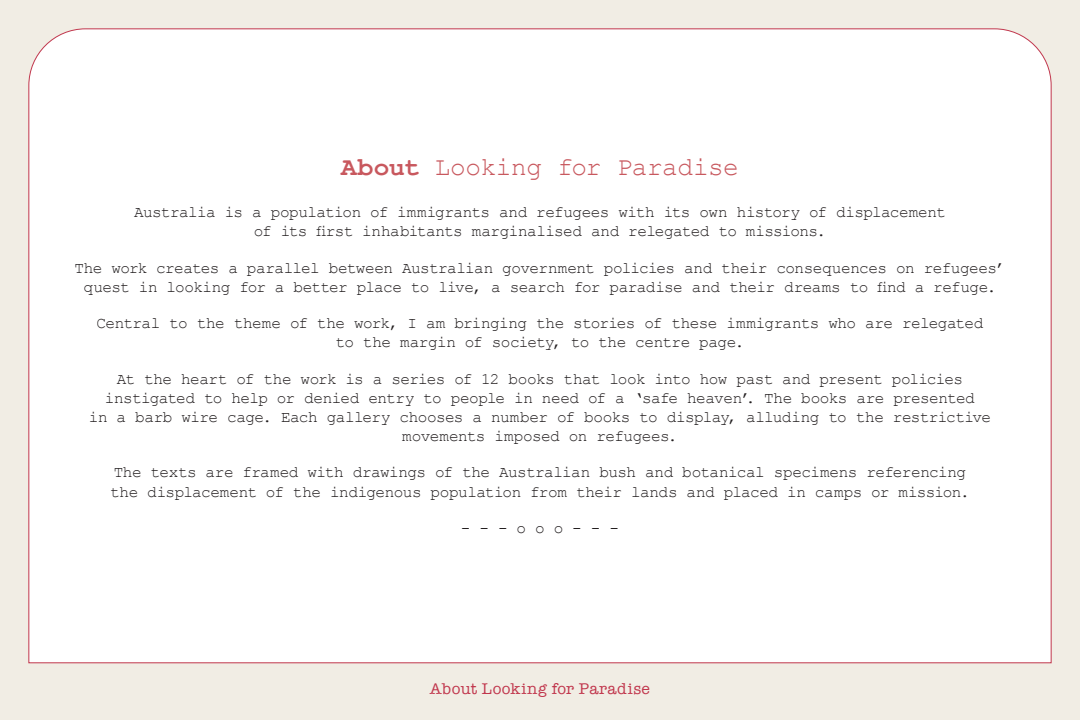
<style>
.page{position:relative;width:1080px;height:720px;background:#f1ede4}
.page>*{position:absolute;margin:0;border:0;box-sizing:border-box;transform-origin:0 0}
.t1{font:26px "Courier New";letter-spacing:-.02em;color:#c8585e}
.t2{font:16px/19.2px "Courier New";letter-spacing:-.03em;color:#231f20;text-align:center}
.t3{font:16px "American Typewriter";letter-spacing:.025em;color:#c1374d}
.s1{font-weight:700}
</style>
<div class="page">
<div style="left:28px;top:28px;width:1024px;height:635px;background:#fff"></div>
<p class="t1" style="left:341px;top:155px;width:399px"><span class="s1">About</span> Looking for Paradise</p>
<p class="t2" style="left:134px;top:204px;width:813px">Australia is a population of immigrants and refugees with its own history of displacement of its first inhabitants marginalised and relegated to missions.</p>
<p class="t2" style="left:74px;top:259px;width:932px">The work creates a parallel between Australian government policies and their consequences on refugees’ quest in looking for a better place to live, a search for paradise and their dreams to find a refuge.</p>
<p class="t2" style="left:96px;top:314px;width:888px">Central to the theme of the work, I am bringing the stories of these immigrants who are relegated to the margin of society, to the centre page.</p>
<p class="t2" style="left:89px;top:370px;width:904px">At the heart of the work is a series of 12 books that look into how past and present policies instigated to help or denied entry to people in need of a ‘safe heaven’. The books are presented<br>in a barb wire cage. Each gallery chooses a number of books to display, alluding to the restrictive movements imposed on refugees.</p>
<p class="t2" style="left:110px;top:464px;width:861px;text-align:left">The texts are framed with drawings of the Australian bush and botanical specimens referencing the displacement of the indigenous population from their lands and placed in camps or mission.</p>
<p class="t2" style="left:461px;top:519px;width:160px">- - - o o o - - -</p>
<p class="t3" style="left:430px;top:677px;width:222px">About Looking for Paradise</p>
</div>
